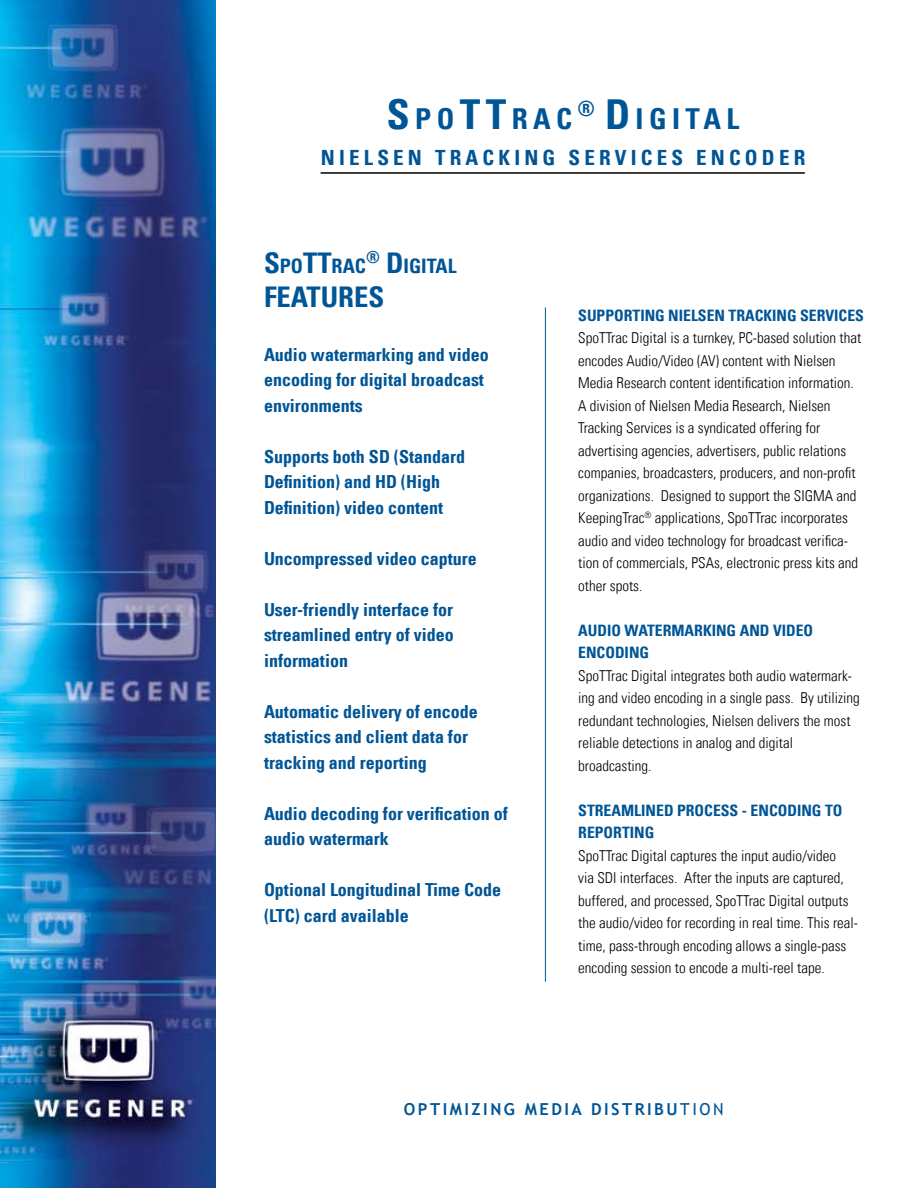
<style>
.page{position:relative;width:918px;height:1188px;background:#fff}
.page>*{position:absolute;margin:0;border:0;box-sizing:border-box;transform-origin:0 0}
.t1{font:700 condensed 28.8px "Univers LT";letter-spacing:.185em;color:#005596}
.t2{font:700 condensed 28.5px "Univers LT";color:#005596}
.t3{font:700 condensed 21px "Univers LT";letter-spacing:.2em;color:#005596}
.t4{font:700 condensed 19.95px "Univers LT";color:#005596}
.t5{font:700 condensed 18px/25.5px "Univers LT";color:#005596}
.t6{font:700 16.5px "Trebuchet MS";letter-spacing:.15em;color:#005596}
.t7{font:700 condensed 15.75px/22.5px "Univers LT";color:#005596}
.t8{font:300 condensed 15px/22.5px "Univers LT";color:#000}
.s1{font-size:41.25px}
.s2{font-size:28.5px}
.s3{font-weight:400}
</style>
<div class="page">
<hr style="left:321px;top:172px;width:484px;height:2px;background:#000">
<hr style="left:545px;top:308px;width:1px;height:674px;background:#005596">
<img style="left:0;top:0;width:215px;height:1188px">
<h1 class="t1" style="left:387px;top:101px;width:354px"><span class="s1">S</span>po<span class="s1">TT</span>rac<sup>®</sup> <span class="s1">D</span>igital</h1>
<h3 class="t3" style="left:321px;top:145px;width:486px">Niels en trackin g s ervices en coder</h3>
<h3 class="t4" style="left:264px;top:253px;width:194px"><span class="s2">S</span>po<span class="s2">TT</span>rac<sup>®</sup> <span class="s2">D</span>igital</h3>
<h2 class="t2" style="left:264px;top:279px;width:122px">FEATURES</h2>
<p class="t5" style="left:264px;top:342px;width:226px">Audio watermarking and video encoding for digital broadcast environments</p>
<p class="t5" style="left:264px;top:444px;width:203px">Supports both SD (Standard<br>Definition) and HD (High<br>Definition) video content</p>
<p class="t5" style="left:264px;top:546px;width:214px">Uncompressed video capture</p>
<p class="t5" style="left:264px;top:597px;width:191px;text-align:justify">User-friendly interface for streamlined entry of video information</p>
<p class="t5" style="left:264px;top:699px;width:215px">Automatic delivery of encode statistics and client data for tracking and reporting</p>
<p class="t5" style="left:264px;top:801px;width:245px">Audio decoding for verification of audio watermark</p>
<p class="t5" style="left:264px;top:877px;width:239px">Optional Longitudinal Time Code (LTC) card available</p>
<p class="t7" style="left:578px;top:304px;width:285px">Supporting Nielsen Tracking Services</p>
<p class="t8" style="left:578px;top:327px;width:284px">SpoTTrac Digital is a turnkey, PC-based solution that encodes Audio/Video (AV) content with Nielsen Media Research content identification information.<br>A division of Nielsen Media Research, Nielsen Tracking Services is a syndicated offering for advertising agencies, advertisers, public relations companies, broadcasters, producers, and non-profit organizations. Designed to support the SIGMA and KeepingTrac<sup>®</sup> applications, SpoTTrac incorporates audio and video technology for broadcast verifica&shy;tion of commercials, PSAs, electronic press kits and other spots.</p>
<p class="t7" style="left:578px;top:619px;width:237px">Au dio Watermarking an d Video<br>Encoding</p>
<p class="t8" style="left:578px;top:664px;width:283px">SpoTTrac Digital integrates both audio watermark&shy;ing and video encoding in a single pass. By utilizing redundant technologies, Nielsen delivers the most reliable detections in analog and digital broadcasting.</p>
<p class="t7" style="left:578px;top:799px;width:266px">Streamlin ed Process - Encoding to<br>Reporting</p>
<p class="t8" style="left:578px;top:844px;width:281px">SpoTTrac Digital captures the input audio/video<br>via SDI interfaces. After the inputs are captured, buffered, and processed, SpoTTrac Digital outputs the audio/video for recording in real time. This real&shy;time, pass-through encoding allows a single-pass encoding session to encode a multi-reel tape.</p>
<p class="t6" style="left:404px;top:1098px;width:321px">OPTIMIZING MEDIA DISTRIBU<span class="s3">tion</span></p>
</div>
